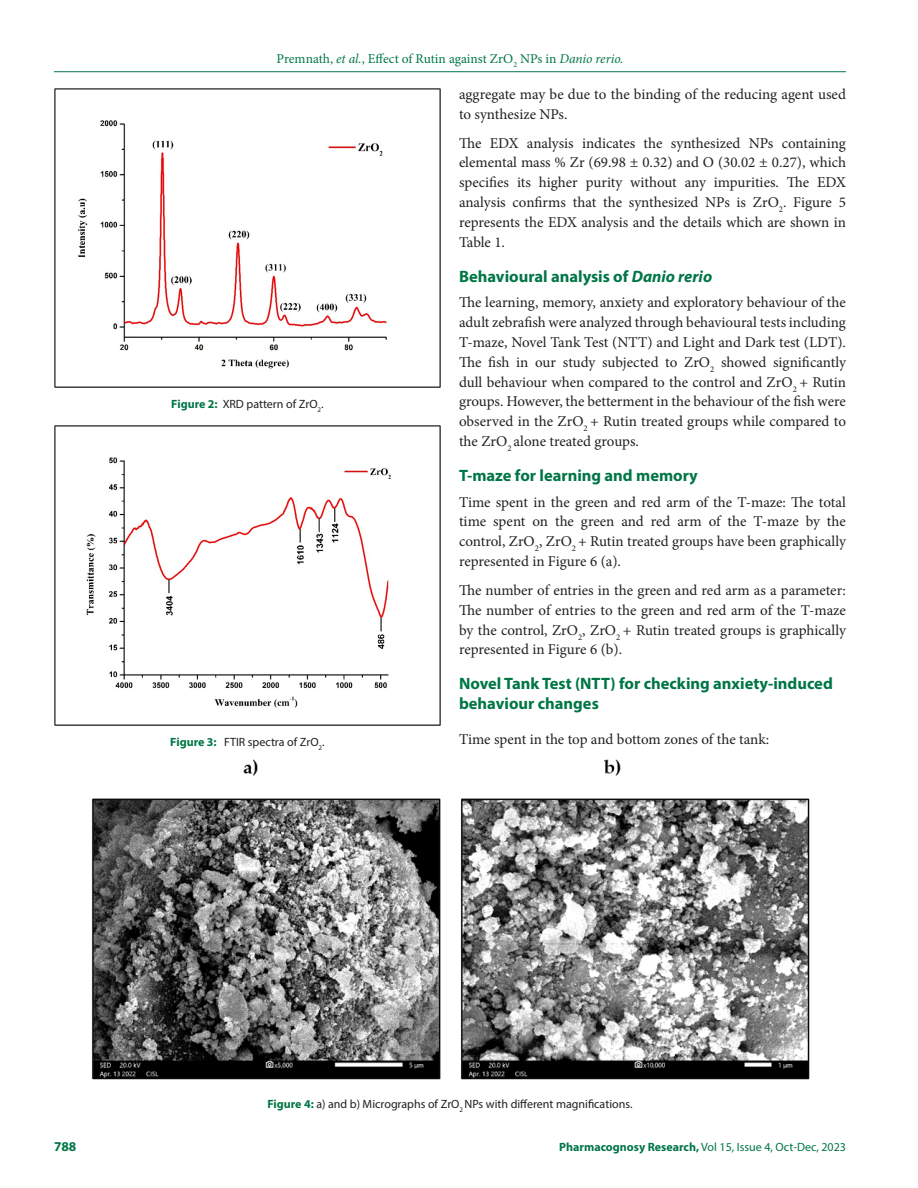
<style>
.page{position:relative;width:918px;height:1188px;background:#fff}
.page>*{position:absolute;margin:0;border:0;box-sizing:border-box;transform-origin:0 0}
.Heading_2{font:700 16.5px/19.8px "Myriad Pro";color:#007645}
.Body_text__FO{font:15px/19.8px "Minion Pro";color:#231f20;text-align:justify}
.Body_text{font:15px/19.8px "Minion Pro";letter-spacing:-.005em;color:#231f20;text-align:justify}
.t1{font:13.5px "Minion Pro";color:#007645}
.t2{font:700 13.5px "Myriad Pro";color:#007645}
.FIG_Caption{font:12px "Myriad Pro";color:#231f20}
.t3{font:12px "Myriad Pro";color:#007645}
.s1{font-style:italic}
.s2{font-weight:700;color:#007645}
.s3{font-weight:700}
</style>
<div class="page">
<hr style="left:54px;top:71px;width:792px;height:1px;background:#007645">
<img style="left:54px;top:88px;width:387px;height:300px">
<img style="left:54px;top:426px;width:387px;height:300px">
<img style="left:92px;top:760px;width:718px;height:320px">
<p class="t1" style="left:277px;top:50px;width:348px">Premnath, <span class="s1">et al.</span>, Effect of Rutin against ZrO<sub>2</sub> NPs in <span class="s1">Danio rerio.</span></p>
<p class="Body_text__FO" style="left:459px;top:84px;width:389px">aggregate may be due to the binding of the reducing agent used to synthesize NPs.</p>
<p class="Body_text" style="left:459px;top:133px;width:389px">The EDX analysis indicates the synthesized NPs containing elemental mass % Zr (69.98 ± 0.32) and O (30.02 ± 0.27), which specifies its higher purity without any impurities. The EDX analysis confirms that the synthesized NPs is ZrO<sub>2</sub>. Figure 5 represents the EDX analysis and the details which are shown in Table 1.</p>
<p class="Heading_2" style="left:459px;top:266px;width:255px">Behavioural analysis of <span class="s1">Danio rerio</span></p>
<p class="Body_text__FO" style="left:459px;top:293px;width:389px">The learning, memory, anxiety and exploratory behaviour of the adult zebrafish were analyzed through behavioural tests including T-maze, Novel Tank Test (NTT) and Light and Dark test (LDT).<br>The fish in our study subjected to ZrO<sub>2</sub> showed significantly dull behaviour when compared to the control and ZrO<sub>2</sub> + Rutin groups. However, the betterment in the behaviour of the fish were observed in the ZrO<sub>2</sub> + Rutin treated groups while compared to the ZrO<sub>2</sub> alone treated groups.</p>
<p class="Heading_2" style="left:459px;top:465px;width:240px">T-maze for learning and memory</p>
<p class="Body_text__FO" style="left:459px;top:492px;width:388px">Time spent in the green and red arm of the T-maze: The total time spent on the green and red arm of the T-maze by the control, ZrO<sub>2</sub>, ZrO<sub>2</sub> + Rutin treated groups have been graphically represented in Figure 6 (a).</p>
<p class="Body_text" style="left:459px;top:580px;width:389px">The number of entries in the green and red arm as a parameter:<br>The number of entries to the green and red arm of the T-maze by the control, ZrO<sub>2</sub>, ZrO<sub>2</sub> + Rutin treated groups is graphically represented in Figure 6 (b).</p>
<p class="Heading_2" style="left:459px;top:673px;width:375px">Novel Tank Test (NTT) for checking anxiety-induced behaviour changes</p>
<p class="Body_text" style="left:459px;top:729px;width:312px">Time spent in the top and bottom zones of the tank:</p>
<p class="FIG_Caption" style="left:171px;top:397px;width:154px"><span class="s2">Figure 2:</span> XRD pattern of ZrO<sub>2</sub>.</p>
<p class="FIG_Caption" style="left:170px;top:735px;width:156px"><span class="s2">Figure 3:</span> FTIR spectra of ZrO<sub>2</sub>.</p>
<p class="FIG_Caption" style="left:267px;top:1096px;width:367px"><span class="s2">Figure 4:</span> a) and b) Micrographs of ZrO<sub>2</sub> NPs with different magnifications.</p>
<p class="t2" style="left:54px;top:1137px;width:24px">788</p>
<p class="t3" style="left:559px;top:1139px;width:288px"><span class="s3">Pharmacognosy Research,</span> Vol 15, Issue 4, Oct-Dec, 2023</p>
</div>
